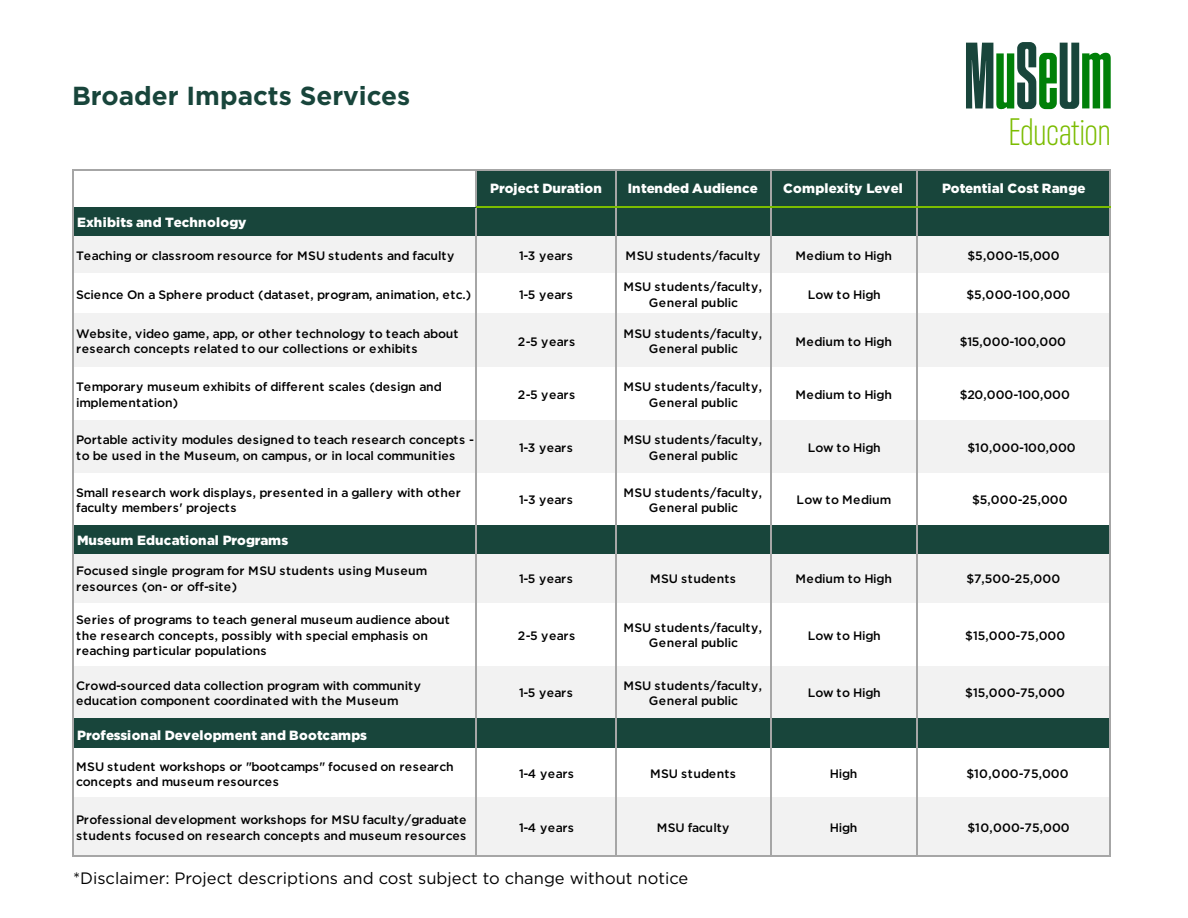
<style>
.page{position:relative;width:1188px;height:918px;background:#fff}
.page>*{position:absolute;margin:0;border:0;box-sizing:border-box;transform-origin:0 0}
.t1{font:300 condensed 37.8px "Neue Plak";color:#7bbc00}
.t2{font:700 26.1px "Gotham";color:#18453b}
.Footnote{font:16.5px "Gotham";color:#000}
.t3{font:900 13.35px "Gotham";letter-spacing:.005em;color:#fff}
.t4{font:500 12.15px/15.6px "Gotham";letter-spacing:.005em;color:#000;text-align:center}
.t5{font:500 12.15px/15.6px "Gotham";letter-spacing:-.015em;color:#000}
.t6{font:500 12.15px "Gotham";letter-spacing:.03em;color:#000}
</style>
<div class="page">
<div style="left:476px;top:170px;width:635px;height:38px;background:#18453b"></div>
<div style="left:74px;top:207px;width:1037px;height:30px;background:#18453b"></div>
<div style="left:74px;top:236px;width:1037px;height:39px;background:#f2f2f2"></div>
<div style="left:74px;top:273px;width:1037px;height:41px;background:#fff"></div>
<div style="left:74px;top:313px;width:1037px;height:56px;background:#f2f2f2"></div>
<div style="left:74px;top:368px;width:1037px;height:53px;background:#fff"></div>
<div style="left:74px;top:420px;width:1037px;height:54px;background:#f2f2f2"></div>
<div style="left:74px;top:473px;width:1037px;height:53px;background:#fff"></div>
<div style="left:74px;top:525px;width:1037px;height:30px;background:#18453b"></div>
<div style="left:74px;top:554px;width:1037px;height:49px;background:#f2f2f2"></div>
<div style="left:74px;top:666px;width:1037px;height:54px;background:#f2f2f2"></div>
<div style="left:74px;top:719px;width:1037px;height:31px;background:#18453b"></div>
<div style="left:74px;top:748px;width:1037px;height:50px;background:#fff"></div>
<div style="left:74px;top:797px;width:1037px;height:59px;background:#f2f2f2"></div>
<hr style="left:476px;top:170px;width:1px;height:37px;background:#a6a6a6">
<hr style="left:616px;top:170px;width:1px;height:37px;background:#a6a6a6">
<hr style="left:770px;top:170px;width:1px;height:37px;background:#a6a6a6">
<hr style="left:916px;top:170px;width:2px;height:37px;background:#a6a6a6">
<hr style="left:1110px;top:170px;width:1px;height:37px;background:#a6a6a6">
<hr style="left:73px;top:169px;width:1px;height:687px;background:#a6a6a6">
<hr style="left:476px;top:208px;width:1px;height:648px;background:#a6a6a6">
<hr style="left:616px;top:208px;width:1px;height:648px;background:#a6a6a6">
<hr style="left:770px;top:208px;width:1px;height:648px;background:#a6a6a6">
<hr style="left:916px;top:208px;width:2px;height:648px;background:#a6a6a6">
<hr style="left:1110px;top:208px;width:1px;height:648px;background:#a6a6a6">
<hr style="left:74px;top:169px;width:1037px;height:1px;background:#a6a6a6">
<hr style="left:476px;top:207px;width:635px;height:1px;background:#7bbd00">
<hr style="left:74px;top:855px;width:1037px;height:1px;background:#a6a6a6">
<svg style="left:966px;top:42px;width:145px;height:67px"></svg>
<h1 class="t2" style="left:72px;top:79px;width:340px">Broader Impacts Services</h1>
<h2 class="t1" style="left:1009px;top:106px;width:103px">Education</h2>
<p class="t3" style="left:490px;top:180px;width:113px">Project Duration</p>
<p class="t3" style="left:628px;top:180px;width:132px">Intended Audience</p>
<p class="t3" style="left:783px;top:180px;width:121px">Complexity Level</p>
<p class="t3" style="left:942px;top:180px;width:145px">Potential Cost Range</p>
<p class="t3" style="left:77px;top:213px;width:171px">Exhibits and Technology</p>
<p class="t4" style="left:76px;top:248px;width:380px">Teaching or classroom resource for MSU students and faculty</p>
<p class="t4" style="left:519px;top:248px;width:55px">1-3 years</p>
<p class="t4" style="left:626px;top:248px;width:136px">MSU students/faculty</p>
<p class="t4" style="left:795px;top:248px;width:98px">Medium to High</p>
<p class="t4" style="left:968px;top:248px;width:94px">$5,000-15,000</p>
<p class="t5" style="left:76px;top:287px;width:397px">Science On a Sphere product (dataset, program, animation, etc.)</p>
<p class="t4" style="left:519px;top:287px;width:55px">1-5 years</p>
<p class="t4" style="left:623px;top:279px;width:140px">MSU students/faculty,<br>General public</p>
<p class="t5" style="left:808px;top:287px;width:75px">Low to High</p>
<p class="t4" style="left:966px;top:287px;width:105px">$5,000-100,000</p>
<p class="t5" style="left:76px;top:326px;width:384px">Website, video game, app, or other technology to teach about research concepts related to our collections or exhibits</p>
<p class="t4" style="left:518px;top:333px;width:59px">2-5 years</p>
<p class="t4" style="left:623px;top:326px;width:140px">MSU students/faculty,<br>General public</p>
<p class="t4" style="left:795px;top:333px;width:98px">Medium to High</p>
<p class="t4" style="left:960px;top:333px;width:108px">$15,000-100,000</p>
<p class="t5" style="left:76px;top:379px;width:367px">Temporary museum exhibits of different scales (design and implementation)</p>
<p class="t4" style="left:518px;top:387px;width:59px">2-5 years</p>
<p class="t4" style="left:623px;top:379px;width:140px">MSU students/faculty,<br>General public</p>
<p class="t4" style="left:795px;top:387px;width:98px">Medium to High</p>
<p class="t4" style="left:960px;top:387px;width:112px">$20,000-100,000</p>
<p class="t5" style="left:76px;top:432px;width:399px">Portable activity modules designed to teach research concepts - to be used in the Museum, on campus, or in local communities</p>
<p class="t4" style="left:519px;top:440px;width:55px">1-3 years</p>
<p class="t4" style="left:623px;top:432px;width:140px">MSU students/faculty,<br>General public</p>
<p class="t5" style="left:808px;top:440px;width:75px">Low to High</p>
<p class="t4" style="left:968px;top:440px;width:110px">$10,000-100,000</p>
<p class="t4" style="left:76px;top:484px;width:386px;text-align:left">Small research work displays, presented in a gallery with other faculty members' projects</p>
<p class="t4" style="left:519px;top:492px;width:55px">1-3 years</p>
<p class="t4" style="left:623px;top:484px;width:140px">MSU students/faculty,<br>General public</p>
<p class="t4" style="left:797px;top:492px;width:96px">Low to Medium</p>
<p class="t4" style="left:972px;top:492px;width:97px">$5,000-25,000</p>
<p class="t3" style="left:77px;top:531px;width:213px">Museum Educational Programs</p>
<p class="t4" style="left:76px;top:563px;width:353px;text-align:left">Focused single program for MSU students using Museum resources (on- or off-site)</p>
<p class="t4" style="left:519px;top:571px;width:55px">1-5 years</p>
<p class="t6" style="left:650px;top:571px;width:88px">MSU students</p>
<p class="t4" style="left:795px;top:571px;width:98px">Medium to High</p>
<p class="t4" style="left:966px;top:571px;width:95px">$7,500-25,000</p>
<p class="t5" style="left:76px;top:612px;width:375px">Series of programs to teach general museum audience about the research concepts, possibly with special emphasis on reaching particular populations</p>
<p class="t4" style="left:518px;top:627px;width:59px">2-5 years</p>
<p class="t4" style="left:623px;top:620px;width:140px">MSU students/faculty,<br>General public</p>
<p class="t5" style="left:808px;top:627px;width:75px">Low to High</p>
<p class="t4" style="left:965px;top:627px;width:101px">$15,000-75,000</p>
<p class="t5" style="left:76px;top:677px;width:346px">Crowd-sourced data collection program with community education component coordinated with the Museum</p>
<p class="t4" style="left:519px;top:685px;width:55px">1-5 years</p>
<p class="t4" style="left:623px;top:677px;width:140px">MSU students/faculty,<br>General public</p>
<p class="t5" style="left:808px;top:685px;width:75px">Low to High</p>
<p class="t4" style="left:965px;top:685px;width:101px">$15,000-75,000</p>
<p class="t3" style="left:77px;top:726px;width:291px">Professional Development and Bootcamps</p>
<p class="t4" style="left:76px;top:758px;width:379px;text-align:left">MSU student workshops or "bootcamps" focused on research concepts and museum resources</p>
<p class="t4" style="left:519px;top:766px;width:56px">1-4 years</p>
<p class="t6" style="left:650px;top:766px;width:88px">MSU students</p>
<p class="t4" style="left:830px;top:766px;width:29px">High</p>
<p class="t4" style="left:966px;top:766px;width:104px">$10,000-75,000</p>
<p class="t4" style="left:76px;top:812px;width:392px;text-align:left">Professional development workshops for MSU faculty/graduate students focused on research concepts and museum resources</p>
<p class="t4" style="left:519px;top:819px;width:56px">1-4 years</p>
<p class="t4" style="left:657px;top:819px;width:74px">MSU faculty</p>
<p class="t4" style="left:830px;top:819px;width:29px">High</p>
<p class="t4" style="left:968px;top:819px;width:104px">$10,000-75,000</p>
<p class="Footnote" style="left:73px;top:868px;width:617px">*Disclaimer: Project descriptions and cost subject to change without notice</p>
</div>
